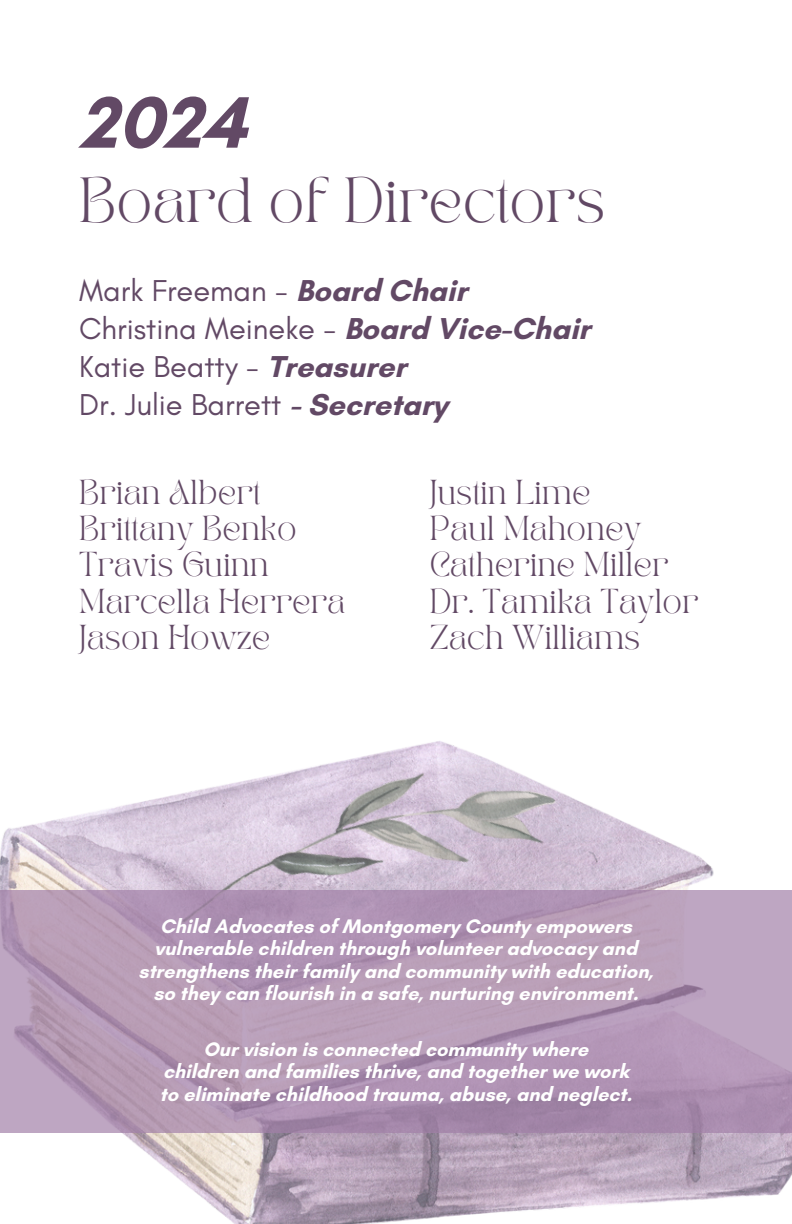
<style>
.page{position:relative;width:792px;height:1224px;background:#fff}
.page>*{position:absolute;margin:0;border:0;box-sizing:border-box;transform-origin:0 0}
.t1{font:700 74.2px "Glacial Indifference";color:#624965}
.t2{font:44.4px "TAN PEARL Regular";color:#624965}
.t3{font:30.8px/38px "Glacial Indifference";color:#624965}
.t4{font:24.2px/36.2px "TAN PEARL Regular";color:#624965}
.t5{font:700 20px "Glacial Indifference";color:#fff}
.s1{font-weight:700}
</style>
<div class="page">
<img style="left:0;top:795px;width:792px;height:429px">
<img style="left:157px;top:741px;width:410px;height:150px">
<img style="left:0;top:891px;width:792px;height:241px">
<h1 class="t1" style="left:79px;top:77px;width:169px">2024</h1>
<h1 class="t2" style="left:79px;top:177px;width:528px">Board of Directors</h1>
<h2 class="t3" style="left:79px;top:271px;width:513px">Mark Freeman - <span class="s1">Board Chair<br></span>Christina Meineke - <span class="s1">Board Vice-Chair<br></span>Katie Beatty - <span class="s1">Treasurer<br></span>Dr. Julie Barrett <span class="s1">- Secretary</span></h2>
<h3 class="t4" style="left:79px;top:476px;width:268px">Brian Albert<br>Brittany Benko<br>Travis Guinn<br>Marcella Herrera<br>Jason Howze</h3>
<h3 class="t4" style="left:430px;top:476px;width:270px">Justin Lime<br>Paul Mahoney<br>Catherine Miller<br>Dr. Tamika Taylor<br>Zach Williams</h3>
<p class="t5" style="left:160px;top:914px;width:473px">Child Advocates of Montgomery County empowers</p>
<p class="t5" style="left:155px;top:936px;width:484px">vulnerable children through volunteer advocacy and</p>
<p class="t5" style="left:139px;top:959px;width:516px">strengthens their family and community with education,</p>
<p class="t5" style="left:153px;top:981px;width:487px">so they can flourish in a safe, nurturing environment.</p>
<p class="t5" style="left:204px;top:1037px;width:386px">Our vision is connected community where</p>
<p class="t5" style="left:163px;top:1059px;width:467px">children and families thrive, and together we work</p>
<p class="t5" style="left:160px;top:1082px;width:474px">to eliminate childhood trauma, abuse, and neglect.</p>
</div>
